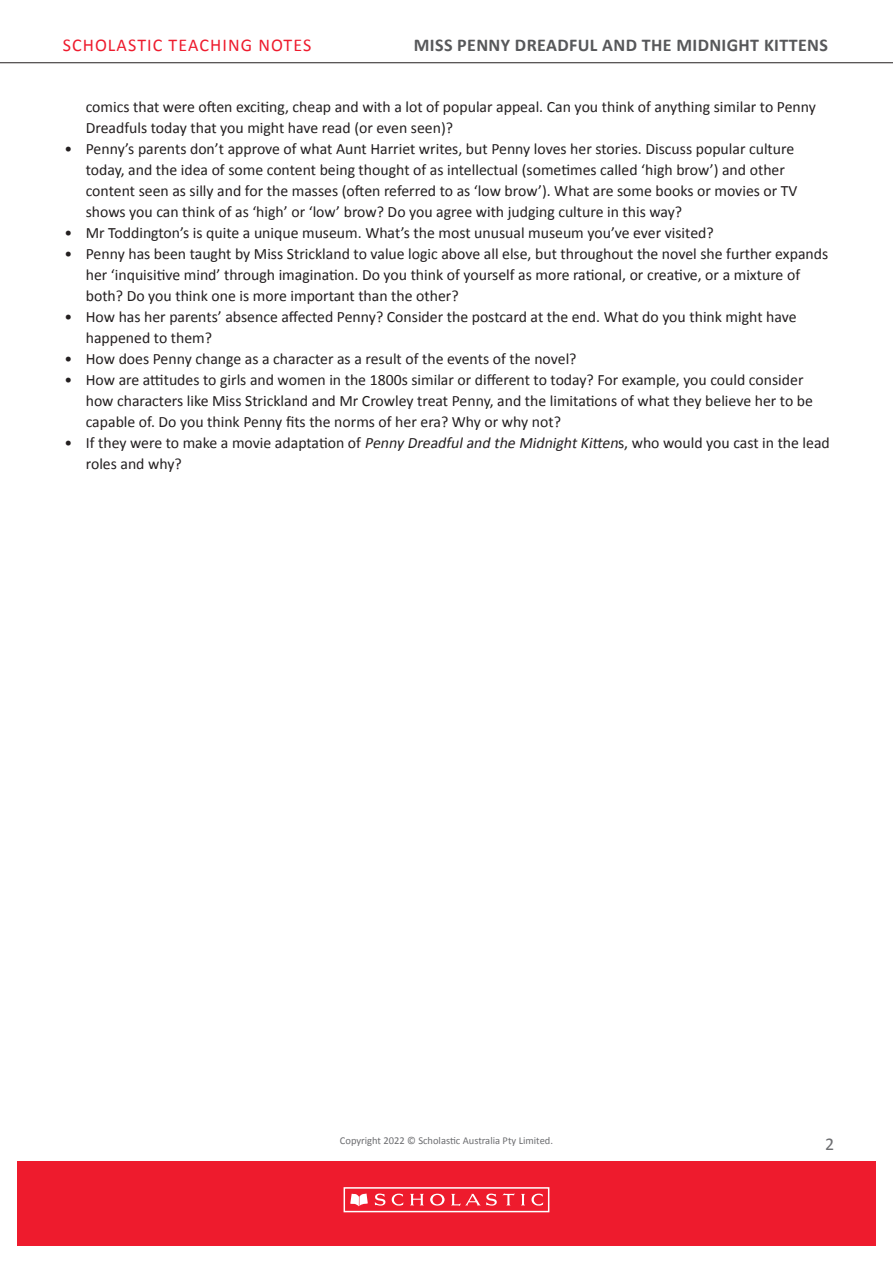
<style>
.page{position:relative;width:893px;height:1263px;background:#fff}
.page>*{position:absolute;margin:0;border:0;box-sizing:border-box;transform-origin:0 0}
.t1{font:700 18px "Calibri";letter-spacing:.02em;color:#57585a}
.t2{font:18px "Calibri";letter-spacing:.06em;color:#ee1b2d}
.t3{font:18px "Calibri";color:#6c6d70}
.t4{font:15.75px/21px "Calibri";color:#231f20}
.t5{font:10.5px "Calibri";color:#6c6d70}
.s1{font-style:italic}
</style>
<div class="page">
<div style="left:17px;top:1161px;width:859px;height:85px;background:#ee1b2d"></div>
<div style="left:344px;top:1187px;width:205px;height:25px;border:2px solid #fff"></div>
<svg style="left:350px;top:1193px;width:18px;height:13px"></svg>
<svg style="left:375px;top:1193px;width:28px;height:13px"></svg>
<svg style="left:410px;top:1194px;width:14px;height:11px"></svg>
<svg style="left:521px;top:1194px;width:4px;height:11px"></svg>
<svg style="left:531px;top:1193px;width:12px;height:13px"></svg>
<svg style="left:430px;top:1194px;width:15px;height:11px"></svg>
<svg style="left:451px;top:1193px;width:64px;height:13px"></svg>
<hr style="left:0;top:62px;width:893px;height:1px;background:#231f20">
<p class="t2" style="left:63px;top:32px;width:250px">SCHOLASTIC TEACHING NOTES</p>
<p class="t1" style="left:414px;top:32px;width:416px">MISS PENNY DREADFUL AND THE MIDNIGHT KITTENS</p>
<p class="t4" style="left:86px;top:96px;width:732px">comics that were often exciting, cheap and with a lot of popular appeal. Can you think of anything similar to Penny<br>Dreadfuls today that you might have read (or even seen)?</p>
<p class="t4" style="left:86px;top:138px;width:713px;text-indent:-21px">• Penny’s parents don’t approve of what Aunt Harriet writes, but Penny loves her stories. Discuss popular culture today, and the idea of some content being thought of as intellectual (sometimes called ‘high brow’) and other content seen as silly and for the masses (often referred to as ‘low brow’). What are some books or movies or TV shows you can think of as ‘high’ or ‘low’ brow? Do you agree with judging culture in this way?</p>
<p class="t4" style="left:65px;top:222px;width:651px">• Mr Toddington’s is quite a unique museum. What’s the most unusual museum you’ve ever visited?</p>
<p class="t4" style="left:86px;top:243px;width:744px;text-indent:-21px">• Penny has been taught by Miss Strickland to value logic above all else, but throughout the novel she further expands her ‘inquisitive mind’ through imagination. Do you think of yourself as more rational, or creative, or a mixture of both? Do you think one is more important than the other?</p>
<p class="t4" style="left:86px;top:306px;width:712px;text-indent:-21px">• How has her parents’ absence affected Penny? Consider the postcard at the end. What do you think might have happened to them?</p>
<p class="t4" style="left:65px;top:348px;width:514px">• How does Penny change as a character as a result of the events of the novel?</p>
<p class="t4" style="left:86px;top:369px;width:729px;text-indent:-21px">• How are attitudes to girls and women in the 1800s similar or different to today? For example, you could consider how characters like Miss Strickland and Mr Crowley treat Penny, and the limitations of what they believe her to be capable of. Do you think Penny fits the norms of her era? Why or why not?</p>
<p class="t4" style="left:86px;top:432px;width:746px;text-indent:-21px">• If they were to make a movie adaptation of <span class="s1">Penny Dreadfuland the MidnightKitten</span>s, who would you cast in the lead roles and why?</p>
<p class="t5" style="left:340px;top:1133px;width:215px">Copyright 2022 © Scholastic Australia Pty Limited.</p>
<p class="t3" style="left:825px;top:1131px;width:11px">2</p>
</div>
